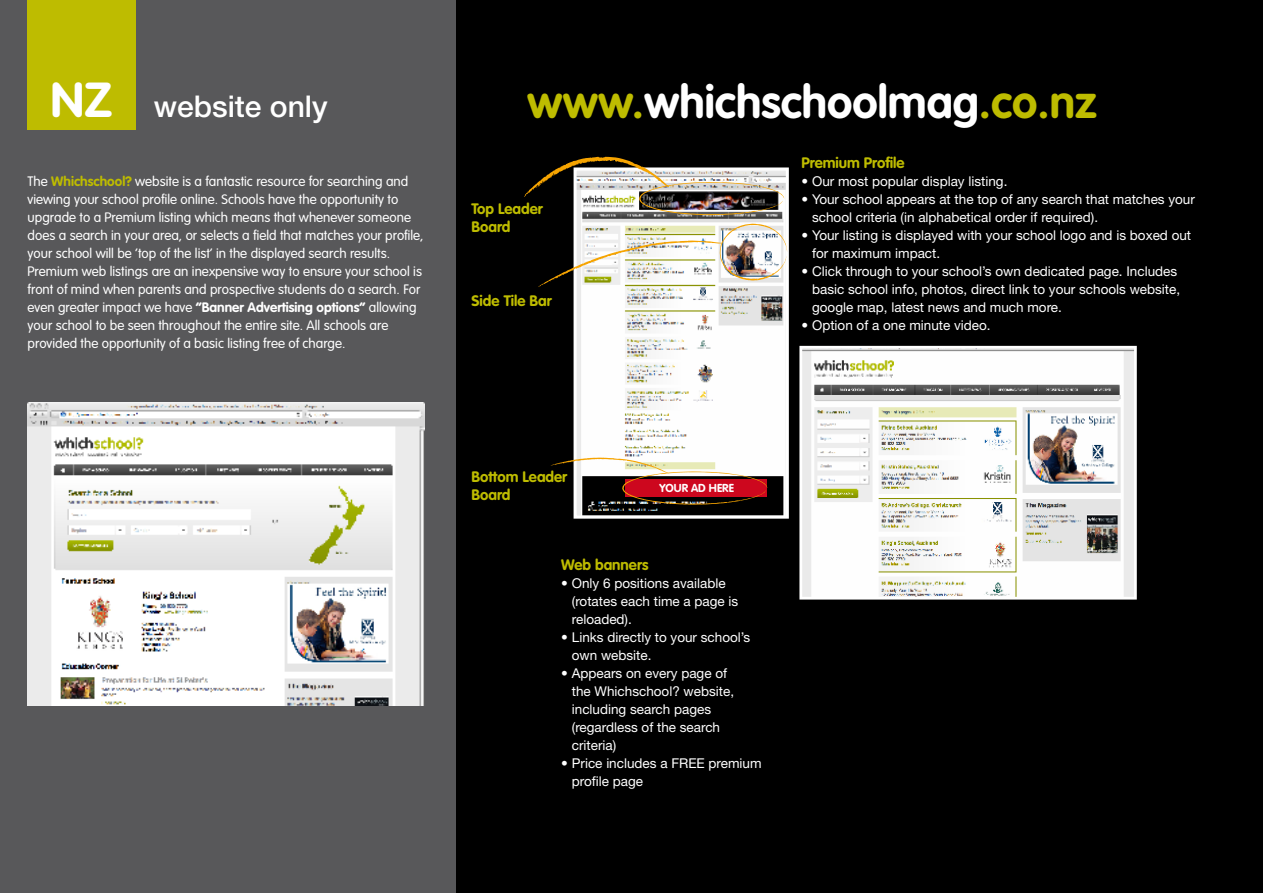
<style>
.page{position:relative;width:1263px;height:893px;background:#000}
.page>*{position:absolute;margin:0;border:0;box-sizing:border-box;transform-origin:0 0}
.t1{font:700 48.45px "VAG Rounded";color:#fff}
.t2{font:700 45.6px "VAG Rounded";color:#fff}
.t3{font:500 30px "Helvetica Neue";color:#fff}
.t4{font:700 15px/18px "VAG Rounded";color:#bebc00}
.t5{font:13.5px/18px "Helvetica Neue";color:#fff}
.t6{font:300 13.5px/18px "VAG Rounded";color:#fff}
.t7{font:700 11.4px "VAG Rounded";color:#fff}
.s1{font-weight:700;color:#bebc00}
.s2{font-weight:700}
.s3{color:#bebc00}
</style>
<div class="page">
<img style="left:578px;top:171px;width:207px;height:344px">
<div style="left:574px;top:167px;width:215px;height:352px;border:3px solid #fff"></div>
<svg style="left:550px;top:457px;width:217px;height:48px"></svg>
<img style="left:538px;top:223px;width:249px;height:64px">
<div style="left:0;top:0;width:456px;height:893px;background:#58585a"></div>
<div style="left:28px;top:0;width:108px;height:129px;background:#bebc00"></div>
<img style="left:28px;top:403px;width:396px;height:303px">
<img style="left:803px;top:350px;width:330px;height:246px">
<div style="left:799px;top:346px;width:338px;height:254px;border:3px solid #fff"></div>
<img style="left:524px;top:157px;width:260px;height:58px">
<h1 class="t1" style="left:51px;top:71px;width:31px">NZ</h1>
<h3 class="t3" style="left:154px;top:88px;width:175px">website only</h3>
<p class="t6" style="left:28px;top:173px;width:398px">The <span class="s1">Whichschool?</span> website is a fantastic resource for searching and viewing your school profile online. Schools have the opportunity to upgrade to a Premium listing which means that whenever someone does a search in your area, or selects a field that matches your profile, your school will be ‘top of the list’ in the displayed search results.<br>Premium web listings are an inexpensive way to ensure your school is front of mind when parents and prospective students do a search. For even greater impact we have <span class="s2">“Banner Advertising options”</span> allowing your school to be seen throughout the entire site. All schools are provided the opportunity of a basic listing free of charge.</p>
<h2 class="t2" style="left:527px;top:75px;width:571px"><span class="s3">www.</span>whichschoolmag<span class="s3">.co.nz</span></h2>
<p class="t4" style="left:472px;top:200px;width:73px">Top Leader<br>Board</p>
<p class="t4" style="left:472px;top:292px;width:82px">Side Tile Bar</p>
<p class="t4" style="left:801px;top:154px;width:103px">Premium Profile</p>
<p class="t5" style="left:801px;top:172px;width:207px">• Our most popular display listing.</p>
<p class="t5" style="left:812px;top:190px;width:384px;text-indent:-11px">• Your school appears at the top of any search that matches your school criteria (in alphabetical order if required).</p>
<p class="t5" style="left:812px;top:226px;width:381px;text-indent:-11px">• Your listing is displayed with your school logo and is boxed out for maximum impact.</p>
<p class="t5" style="left:812px;top:262px;width:370px;text-indent:-11px">• Click through to your school’s own dedicated page. Includes basic school info, photos, direct link to your schools website, google map, latest news and much more.</p>
<p class="t5" style="left:801px;top:316px;width:191px">• Option of a one minute video.</p>
<p class="t4" style="left:472px;top:468px;width:98px">Bottom Leader<br>Board</p>
<p class="t7" style="left:659px;top:481px;width:15px">YOUR</p>
<p class="t7" style="left:691px;top:481px;width:33px">AD HERE</p>
<p class="t4" style="left:561px;top:556px;width:89px">Web banners</p>
<p class="t5" style="left:572px;top:574px;width:168px;text-indent:-11px">• Only 6 positions available (rotates each time a page is reloaded).</p>
<p class="t5" style="left:572px;top:628px;width:180px;text-indent:-11px">• Links directly to your school’s own website.</p>
<p class="t5" style="left:572px;top:664px;width:164px;text-indent:-11px">• Appears on every page of the Whichschool? website, including search pages (regardless of the search criteria)</p>
<p class="t5" style="left:572px;top:754px;width:191px;text-indent:-11px">• Price includes a FREE premium profile page</p>
</div>
